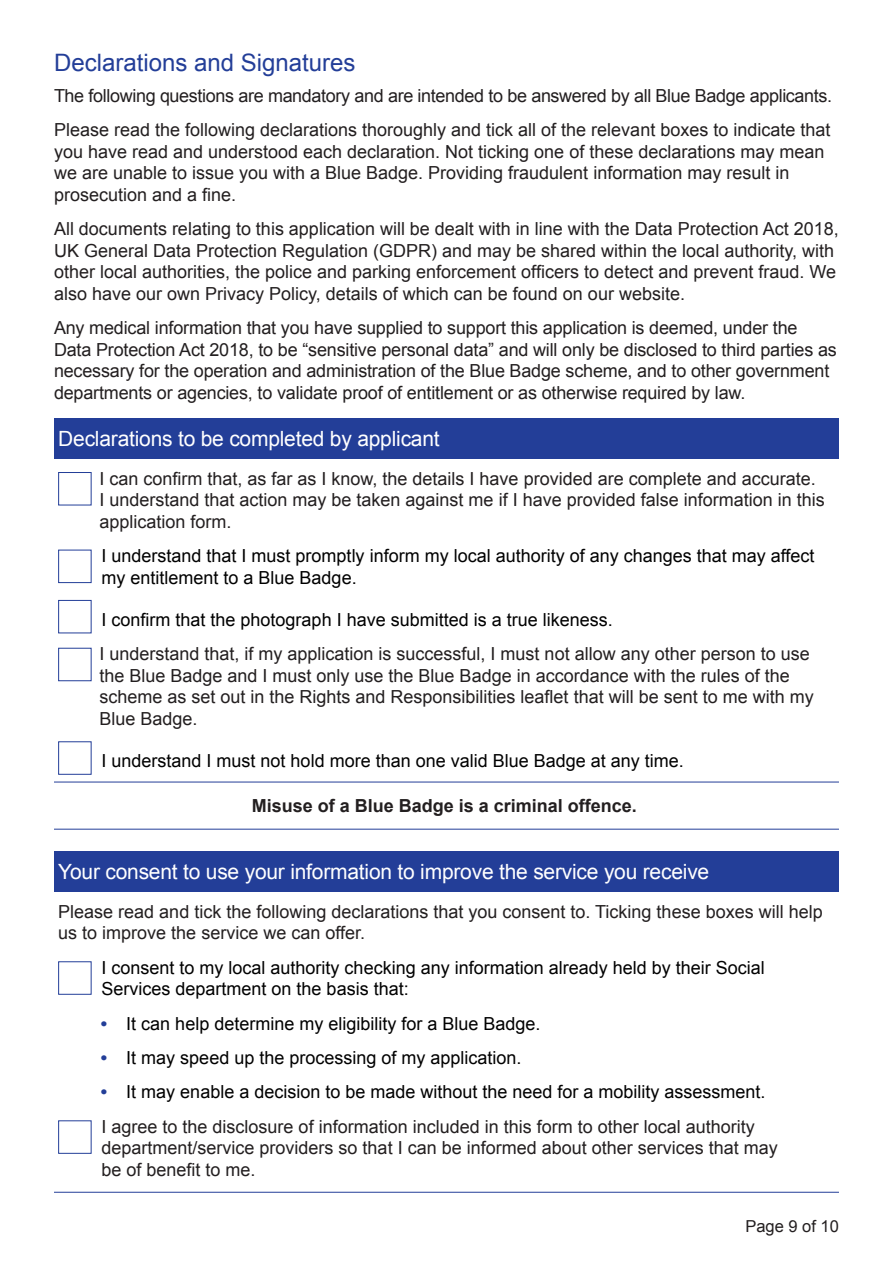
<style>
.page{position:relative;width:893px;height:1263px;background:#fff}
.page>*{position:absolute;margin:0;border:0;box-sizing:border-box;transform-origin:0 0}
.Heading{font:24px "Arial";color:#233e98}
.t1{font:21px "Arial";letter-spacing:-.01em;color:#fff}
.Body{font:18px/21.6px "Arial";color:#231f20}
.Body-2{font:18px/21.6px "Arial";color:#000}
.Body-3{font:18px "Arial";letter-spacing:-.02em;color:#231f20}
.t2{font:700 18px "Arial";color:#231f20}
.t3{font:16.5px "Arial";color:#231f20}
.s1{font-weight:700;color:#233e98}
</style>
<div class="page">
<div style="left:54px;top:418px;width:785px;height:41px;background:#233e98"></div>
<hr style="left:54px;top:782px;width:785px;height:1px;background:#233e98">
<hr style="left:54px;top:829px;width:785px;height:1px;background:#233e98">
<div style="left:58px;top:472px;width:34px;height:33px;border:1px solid #233e98"></div>
<div style="left:58px;top:550px;width:34px;height:33px;border:1px solid #233e98"></div>
<div style="left:58px;top:600px;width:34px;height:33px;border:1px solid #233e98"></div>
<div style="left:58px;top:648px;width:34px;height:33px;border:1px solid #233e98"></div>
<div style="left:58px;top:741px;width:34px;height:34px;border:1px solid #233e98"></div>
<div style="left:54px;top:851px;width:785px;height:41px;background:#233e98"></div>
<hr style="left:54px;top:1192px;width:785px;height:1px;background:#233e98">
<div style="left:58px;top:961px;width:34px;height:34px;border:1px solid #233e98"></div>
<div style="left:58px;top:1120px;width:34px;height:34px;border:1px solid #233e98"></div>
<p class="Heading" style="left:54px;top:47px;width:303px">Declarations and Signatures</p>
<p class="Body-3" style="left:54px;top:83px;width:780px">The following questions are mandatory and are intended to be answered by all Blue Badge applicants.</p>
<p class="Body" style="left:54px;top:119px;width:778px">Please read the following declarations thoroughly and tick all of the relevant boxes to indicate that you have read and understood each declaration. Not ticking one of these declarations may mean we are unable to issue you with a Blue Badge. Providing fraudulent information may result in prosecution and a fine.</p>
<p class="Body" style="left:54px;top:218px;width:786px">All documents relating to this application will be dealt with in line with the Data Protection Act 2018, UK General Data Protection Regulation (GDPR) and may be shared within the local authority, with other local authorities, the police and parking enforcement officers to detect and prevent fraud. We also have our own Privacy Policy, details of which can be found on our website.</p>
<p class="Body" style="left:54px;top:317px;width:784px">Any medical information that you have supplied to support this application is deemed, under the Data Protection Act 2018, to be “sensitive personal data” and will only be disclosed to third parties as necessary for the operation and administration of the Blue Badge scheme, and to other government departments or agencies, to validate proof of entitlement or as otherwise required by law.</p>
<p class="t1" style="left:58px;top:425px;width:383px">Declarations to be completed by applicant</p>
<p class="Body" style="left:99px;top:468px;width:727px">I can confirm that, as far as I know, the details I have provided are complete and accurate.<br>I understand that action may be taken against me if I have provided false information in this application form.</p>
<p class="Body-2" style="left:102px;top:545px;width:714px">I understand that I must promptly inform my local authority of any changes that may affect my entitlement to a Blue Badge.</p>
<p class="Body-2" style="left:102px;top:609px;width:513px">I confirm that the photograph I have submitted is a true likeness.</p>
<p class="Body" style="left:99px;top:643px;width:716px">I understand that, if my application is successful, I must not allow any other person to use the Blue Badge and I must only use the Blue Badge in accordance with the rules of the scheme as set out in the Rights and Responsibilities leaflet that will be sent to me with my Blue Badge.</p>
<p class="Body-2" style="left:102px;top:750px;width:584px">I understand I must not hold more than one valid Blue Badge at any time.</p>
<p class="t2" style="left:252px;top:794px;width:387px">Misuse of a Blue Badge is a criminal offence.</p>
<p class="t1" style="left:58px;top:858px;width:652px">Your consent to use your information to improve the service you receive</p>
<p class="Body" style="left:58px;top:901px;width:766px">Please read and tick the following declarations that you consent to. Ticking these boxes will help us to improve the service we can offer.</p>
<p class="Body-2" style="left:102px;top:957px;width:665px">I consent to my local authority checking any information already held by their Social<br>Services department on the basis that:</p>
<p class="Body-2" style="left:101px;top:1013px;width:441px"><span class="s1">•</span> It can help determine my eligibility for a Blue Badge.</p>
<p class="Body-2" style="left:101px;top:1047px;width:422px"><span class="s1">•</span> It may speed up the processing of my application.</p>
<p class="Body-2" style="left:101px;top:1081px;width:666px"><span class="s1">•</span> It may enable a decision to be made without the need for a mobility assessment.</p>
<p class="Body" style="left:102px;top:1116px;width:678px">I agree to the disclosure of information included in this form to other local authority department/service providers so that I can be informed about other services that may be of benefit to me.</p>
<p class="t3" style="left:745px;top:1216px;width:95px">Page 9 of 10</p>
</div>
